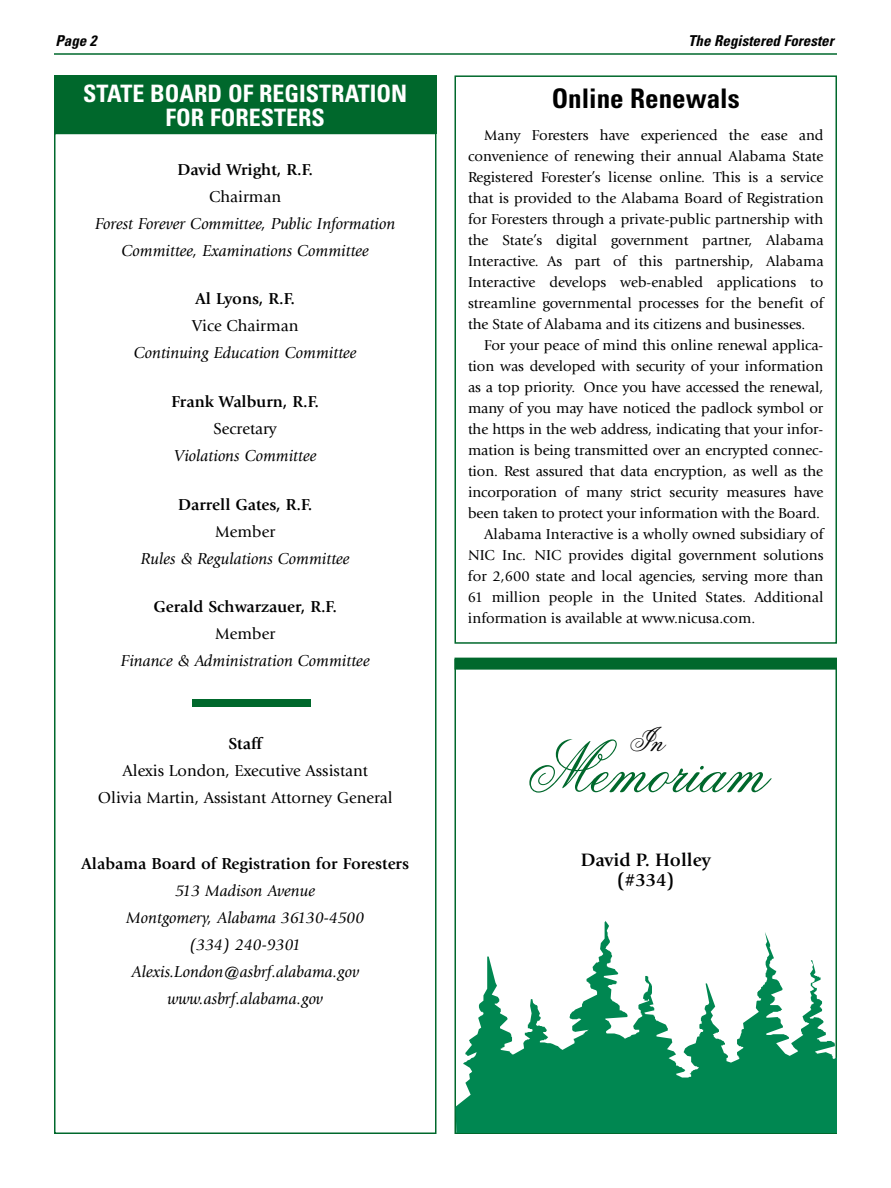
<style>
.page{position:relative;width:891px;height:1188px;background:#fff}
.page>*{position:absolute;margin:0;border:0;box-sizing:border-box;transform-origin:0 0}
.t1{font:73.05px "Flemish Script BT";color:#00682c}
.t2{font:33.75px "Flemish Script BT";color:#000}
.t3{font:700 condensed 27px "Univers";color:#000}
.t4{font:700 condensed 24px/24px "Univers";color:#fff;text-align:center}
.t5{font:700 18.75px/20.1px "Giovanni";color:#000;text-align:center}
.t6{font:italic 16.5px/27px "Giovanni";color:#000;text-align:center}
.t7{font:700 16.5px "Giovanni";color:#000}
.t8{font:16.5px/27px "Giovanni";color:#000;text-align:center}
.t9{font:15px/21px "Giovanni";letter-spacing:-.005em;color:#000;text-align:justify}
.t10{font:italic 700 condensed 15px "Univers";color:#000}
</style>
<div class="page">
<div style="left:54px;top:133px;width:382px;height:1001px;border:2px solid #00682c"></div>
<div style="left:54px;top:75px;width:382px;height:59px;background:#00682c"></div>
<hr style="left:54px;top:53px;width:783px;height:2px;background:#00682c">
<div style="left:454px;top:75px;width:383px;height:569px;border:2px solid #00682c"></div>
<div style="left:192px;top:700px;width:118px;height:7px;background:#00682c"></div>
<svg style="left:456px;top:921px;width:381px;height:211px"></svg>
<div style="left:454px;top:658px;width:383px;height:12px;background:#00682c"></div>
<p class="t10" style="left:56px;top:35px;width:43px">Page 2</p>
<h3 class="t4" style="left:83px;top:83px;width:325px">STATE BOARD OF REGISTRATION<br>FOR FORESTERS</h3>
<p class="t7" style="left:177px;top:163px;width:137px">David Wright, R.F.</p>
<p class="t8" style="left:209px;top:184px;width:74px">Chairman</p>
<p class="t6" style="left:95px;top:211px;width:302px">Forest Forever Committee, Public Information<br>Committee, Examinations Committee</p>
<p class="t7" style="left:195px;top:292px;width:101px">Al Lyons, R.F.</p>
<p class="t8" style="left:192px;top:314px;width:108px">Vice Chairman</p>
<p class="t6" style="left:134px;top:341px;width:224px">Continuing Education Committee</p>
<p class="t7" style="left:171px;top:395px;width:149px">Frank Walburn, R.F.</p>
<p class="t8" style="left:214px;top:416px;width:65px">Secretary</p>
<p class="t6" style="left:174px;top:443px;width:144px">Violations Committee</p>
<p class="t7" style="left:178px;top:498px;width:136px">Darrell Gates, R.F.</p>
<p class="t8" style="left:215px;top:519px;width:61px">Member</p>
<p class="t6" style="left:141px;top:546px;width:210px">Rules &amp; Regulations Committee</p>
<p class="t7" style="left:154px;top:600px;width:185px">Gerald Schwarzauer, R.F.</p>
<p class="t8" style="left:215px;top:622px;width:61px">Member</p>
<p class="t6" style="left:121px;top:649px;width:250px">Finance &amp; Administration Committee</p>
<p class="t7" style="left:228px;top:737px;width:35px">Staff</p>
<p class="t8" style="left:98px;top:758px;width:297px">Alexis London, Executive Assistant<br>Olivia Martin, Assistant Attorney General</p>
<p class="t7" style="left:82px;top:857px;width:329px">Alabama Board of Registration for Foresters</p>
<p class="t6" style="left:126px;top:878px;width:240px">513 Madison Avenue<br>Montgomery, Alabama 36130-4500 (334) 240-9301<br>Alexis.London@asbrf.alabama.gov www.asbrf.alabama.gov</p>
<p class="t10" style="left:688px;top:35px;width:147px">The Registered Forester</p>
<h3 class="t3" style="left:552px;top:89px;width:190px">Online Renewals</h3>
<p class="t9" style="left:468px;top:126px;width:357px;text-indent:16px">Many Foresters have experienced the ease and convenience of renewing their annual Alabama State Registered Forester’s license online. This is a service that is provided to the Alabama Board of Registration for Foresters through a private-public partnership with the State’s digital government partner, Alabama Interactive. As part of this partnership, Alabama Interactive develops web-enabled applications to streamline governmental processes for the benefit of the State of Alabama and its citizens and businesses.</p>
<p class="t9" style="left:484px;top:336px;width:341px">For your peace of mind this online renewal applica-</p>
<p class="t9" style="left:468px;top:357px;width:357px">tion was developed with security of your information</p>
<p class="t9" style="left:468px;top:378px;width:357px">as a top priority. Once you have accessed the renewal,</p>
<p class="t9" style="left:468px;top:399px;width:357px">many of you may have noticed the padlock symbol or</p>
<p class="t9" style="left:468px;top:420px;width:357px">the https in the web address, indicating that your infor-</p>
<p class="t9" style="left:468px;top:441px;width:357px">mation is being transmitted over an encrypted connec-</p>
<p class="t9" style="left:468px;top:462px;width:357px">tion. Rest assured that data encryption, as well as the</p>
<p class="t9" style="left:468px;top:483px;width:357px">incorporation of many strict security measures have</p>
<p class="t9" style="left:468px;top:504px;width:354px">been taken to protect your information with the Board.</p>
<p class="t9" style="left:484px;top:525px;width:341px">Alabama Interactive is a wholly owned subsidiary of</p>
<p class="t9" style="left:468px;top:546px;width:357px">NIC Inc. NIC provides digital government solutions</p>
<p class="t9" style="left:468px;top:567px;width:357px">for 2,600 state and local agencies, serving more than</p>
<p class="t9" style="left:468px;top:588px;width:357px">61 million people in the United States. Additional</p>
<p class="t9" style="left:468px;top:609px;width:289px">information is available at www.nicusa.com.</p>
<h2 class="t2" style="left:628px;top:726px;width:37px">In</h2>
<h1 class="t1" style="left:526px;top:739px;width:241px">Memoriam</h1>
<p class="t5" style="left:581px;top:851px;width:132px">David P. Holley (#334)</p>
</div>
